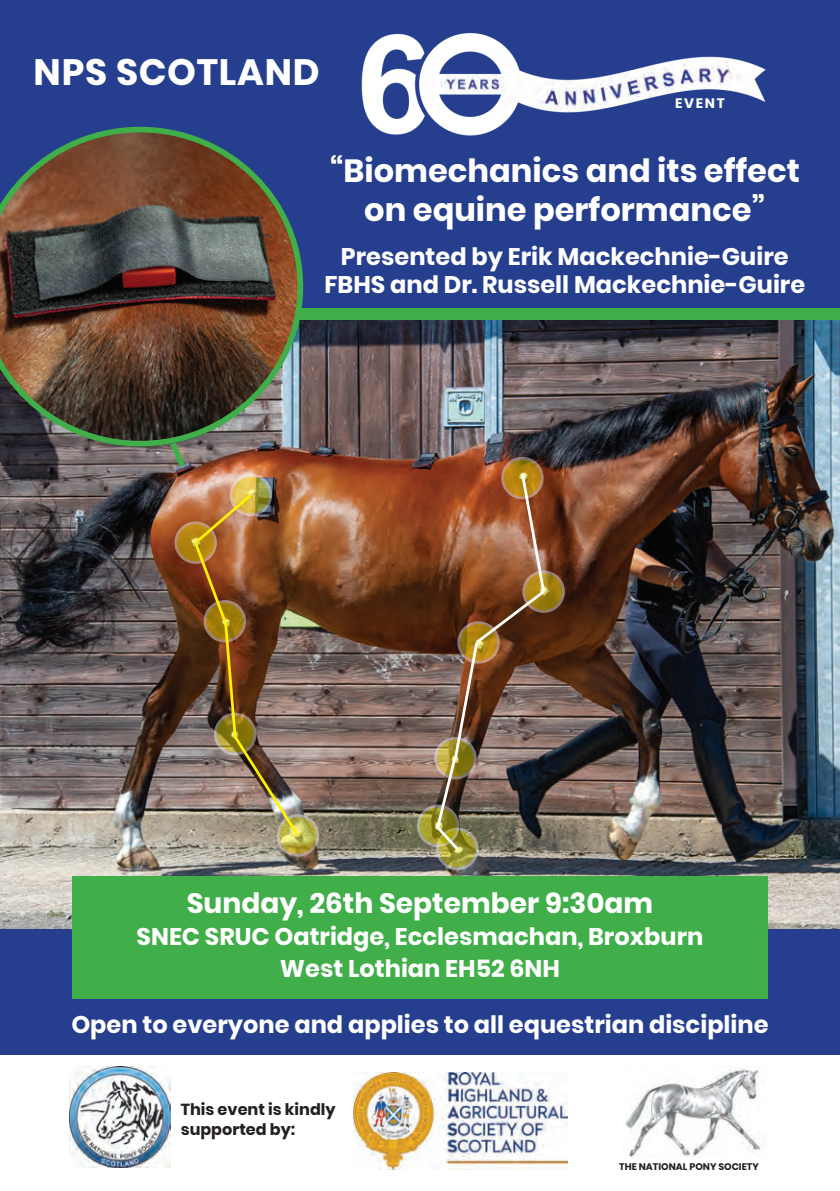
<style>
.page{position:relative;width:840px;height:1191px;background:#fff}
.page>*{position:absolute;margin:0;border:0;box-sizing:border-box;transform-origin:0 0}
.t1{font:700 36.6px "Poppins";letter-spacing:.02em;color:#fff}
.t2{font:700 32px/38.4px "Poppins";color:#fff;text-align:center}
.t3{font:700 28px "Poppins";color:#fff}
.t4{font:700 24px/28.8px "Poppins";color:#fff;text-align:center}
.t5{font:700 16px/20px "Poppins";color:#231f20}
.t6{font:700 13.6px "Poppins";letter-spacing:.12em;color:#fff}
.t7{font:700 9.6px "Poppins";color:#231f20}
</style>
<div class="page">
<div style="left:0;top:918px;width:839px;height:136px;background:#253f8e"></div>
<div style="left:0;top:0;width:839px;height:314px;background:#253f8e"></div>
<img style="left:0;top:319px;width:839px;height:609px">
<div style="left:0;top:308px;width:839px;height:11px;background:#40ae49"></div>
<svg style="left:176px;top:523px;width:39px;height:39px"></svg>
<div style="left:174px;top:521px;width:43px;height:43px;border:3px solid #fff;border-radius:50%"></div>
<svg style="left:278px;top:815px;width:39px;height:40px"></svg>
<div style="left:276px;top:814px;width:43px;height:42px;border:3px solid #fff;border-radius:50%"></div>
<svg style="left:437px;top:829px;width:40px;height:39px"></svg>
<div style="left:436px;top:827px;width:42px;height:43px;border:3px solid #fff;border-radius:50%"></div>
<svg style="left:418px;top:806px;width:39px;height:39px"></svg>
<div style="left:416px;top:804px;width:43px;height:43px;border:3px solid #fff;border-radius:50%"></div>
<svg style="left:523px;top:572px;width:40px;height:39px"></svg>
<div style="left:522px;top:570px;width:42px;height:43px;border:3px solid #fff;border-radius:50%"></div>
<svg style="left:502px;top:458px;width:40px;height:40px"></svg>
<div style="left:501px;top:457px;width:42px;height:42px;border:3px solid #fff;border-radius:50%"></div>
<svg style="left:231px;top:475px;width:39px;height:40px"></svg>
<div style="left:229px;top:474px;width:43px;height:42px;border:3px solid #fff;border-radius:50%"></div>
<img style="left:432px;top:470px;width:115px;height:383px">
<img style="left:192px;top:491px;width:109px;height:348px">
<svg style="left:157px;top:460px;width:32px;height:13px"></svg>
<img style="left:0;top:126px;width:305px;height:334px">
<img style="left:0;top:127px;width:303px;height:319px">
<div style="left:72px;top:876px;width:695px;height:122px;background:#40ae49"></div>
<img style="left:540px;top:56px;width:226px;height:57px">
<img style="left:361px;top:33px;width:179px;height:103px">
<img style="left:69px;top:1066px;width:102px;height:101px">
<img style="left:353px;top:1072px;width:214px;height:97px">
<img style="left:625px;top:1066px;width:138px;height:91px">
<h1 class="t1" style="left:34px;top:51px;width:287px">NPS SCOTLAND</h1>
<p class="t6" style="left:674px;top:95px;width:51px">EVENT</p>
<h2 class="t2" style="left:329px;top:152px;width:471px">“Biomechanics and its effect on equine performance”</h2>
<p class="t4" style="left:324px;top:242px;width:482px">Presented by Erik Mackechnie-Guire<br>FBHS and Dr. Russell Mackechnie-Guire</p>
<p class="t3" style="left:186px;top:887px;width:468px">Sunday, 26th September 9:30am</p>
<p class="t4" style="left:136px;top:920px;width:568px;line-height:32px">SNEC SRUC Oatridge, Ecclesmachan, Broxburn<br>West Lothian EH52 6NH</p>
<p class="t4" style="left:71px;top:1010px;width:698px">Open to everyone and applies to all equestrian discipline</p>
<p class="t5" style="left:181px;top:1099px;width:156px">This event is kindly supported by:</p>
<p class="t7" style="left:619px;top:1160px;width:141px">THE NATIONAL PONY SOCIETY</p>
</div>
